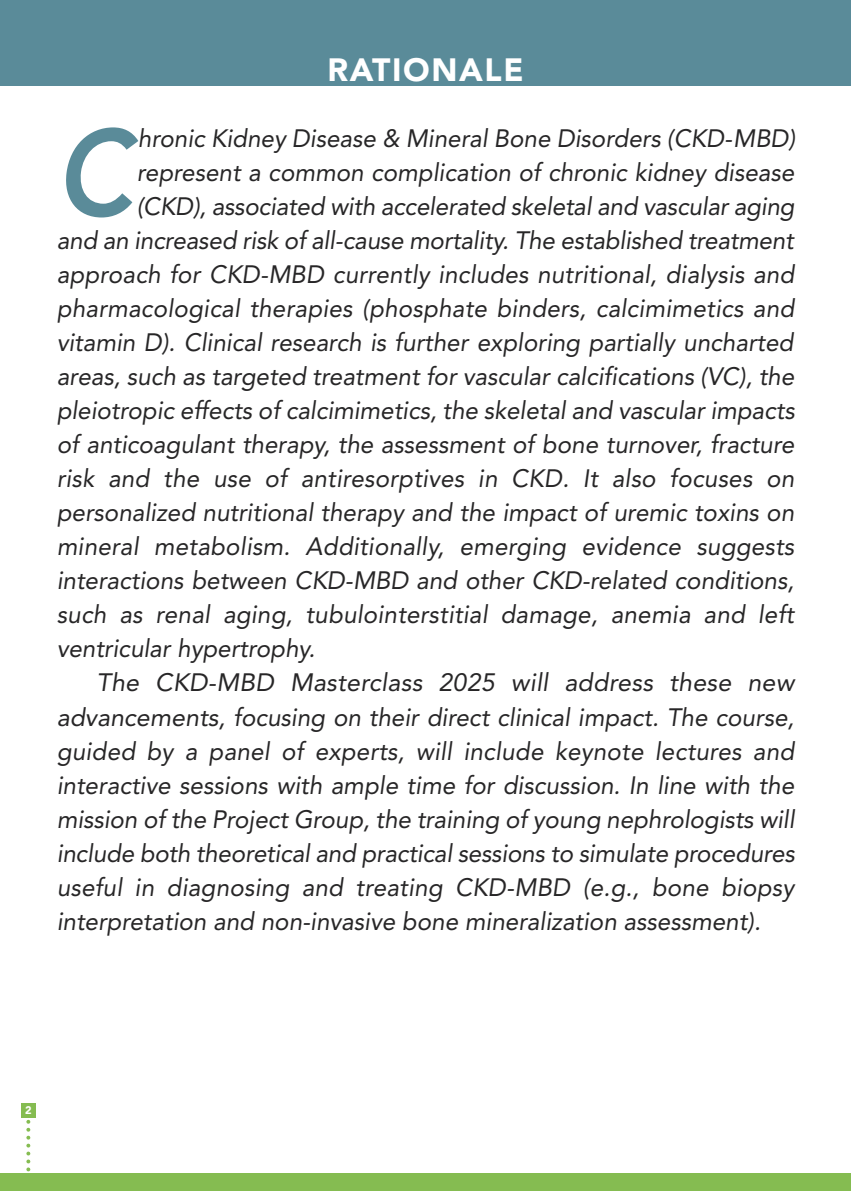
<style>
.page{position:relative;width:851px;height:1191px;background:#fff}
.page>*{position:absolute;margin:0;border:0;box-sizing:border-box;transform-origin:0 0}
.t1{font:italic 800 121px "Avenir LT Std";color:#5a8b99;scale:.9 1}
.t2{font:900 32px "Avenir LT Std";letter-spacing:.05em;color:#fff}
.t3{font:italic 25px "Avenir LT Std";color:#272627}
.t4{font:900 11px "Avenir LT Std";color:#fff}
</style>
<div class="page">
<div style="left:0;top:0;width:850px;height:85px;background:#5a8b99"></div>
<div style="left:0;top:1174px;width:850px;height:17px;background:#85bc51"></div>
<svg style="left:26px;top:1117px;width:4px;height:57px"></svg>
<div style="left:21px;top:1103px;width:14px;height:14px;background:#85bc51"></div>
<p class="t2" style="left:327px;top:57px;width:197px">RATIONALE</p>
<h1 class="t1" style="left:57px;top:124px;width:84px">C</h1>
<p class="t3" style="left:138px;top:128px;width:659px">hronic Kidney Disease &amp; Mineral Bone Disorders (CKD-MBD)</p>
<p class="t3" style="left:137px;top:162px;width:659px">represent a common complication of chronic kidney disease</p>
<p class="t3" style="left:137px;top:196px;width:659px">(CKD), associated with accelerated skeletal and vascular aging</p>
<p class="t3" style="left:57px;top:230px;width:738px">and an increased risk of all-cause mortality. The established treatment</p>
<p class="t3" style="left:57px;top:264px;width:739px">approach for CKD-MBD currently includes nutritional, dialysis and</p>
<p class="t3" style="left:57px;top:298px;width:739px">pharmacological therapies (phosphate binders, calcimimetics and</p>
<p class="t3" style="left:57px;top:332px;width:738px">vitamin D). Clinical research is further exploring partially uncharted</p>
<p class="t3" style="left:57px;top:366px;width:739px">areas, such as targeted treatment for vascular calcifications (VC), the</p>
<p class="t3" style="left:57px;top:400px;width:739px">pleiotropic effects of calcimimetics, the skeletal and vascular impacts</p>
<p class="t3" style="left:57px;top:434px;width:739px">of anticoagulant therapy, the assessment of bone turnover, fracture</p>
<p class="t3" style="left:57px;top:468px;width:739px">risk and the use of antiresorptives in CKD. It also focuses on</p>
<p class="t3" style="left:57px;top:502px;width:738px">personalized nutritional therapy and the impact of uremic toxins on</p>
<p class="t3" style="left:57px;top:536px;width:739px">mineral metabolism. Additionally, emerging evidence suggests</p>
<p class="t3" style="left:57px;top:570px;width:738px">interactions between CKD-MBD and other CKD-related conditions,</p>
<p class="t3" style="left:57px;top:604px;width:738px">such as renal aging, tubulointerstitial damage, anemia and left</p>
<p class="t3" style="left:57px;top:638px;width:260px">ventricular hypertrophy.</p>
<p class="t3" style="left:96px;top:672px;width:699px">The CKD-MBD Masterclass 2025 will address these new</p>
<p class="t3" style="left:57px;top:706px;width:739px">advancements, focusing on their direct clinical impact. The course,</p>
<p class="t3" style="left:57px;top:740px;width:739px">guided by a panel of experts, will include keynote lectures and</p>
<p class="t3" style="left:57px;top:774px;width:738px">interactive sessions with ample time for discussion. In line with the</p>
<p class="t3" style="left:57px;top:808px;width:739px">mission of the Project Group, the training of young nephrologists will</p>
<p class="t3" style="left:57px;top:842px;width:739px">include both theoretical and practical sessions to simulate procedures</p>
<p class="t3" style="left:57px;top:876px;width:739px">useful in diagnosing and treating CKD-MBD (e.g., bone biopsy</p>
<p class="t3" style="left:57px;top:910px;width:705px">interpretation and non-invasive bone mineralization assessment).</p>
<p class="t4" style="left:25px;top:1105px;width:8px">2</p>
</div>
